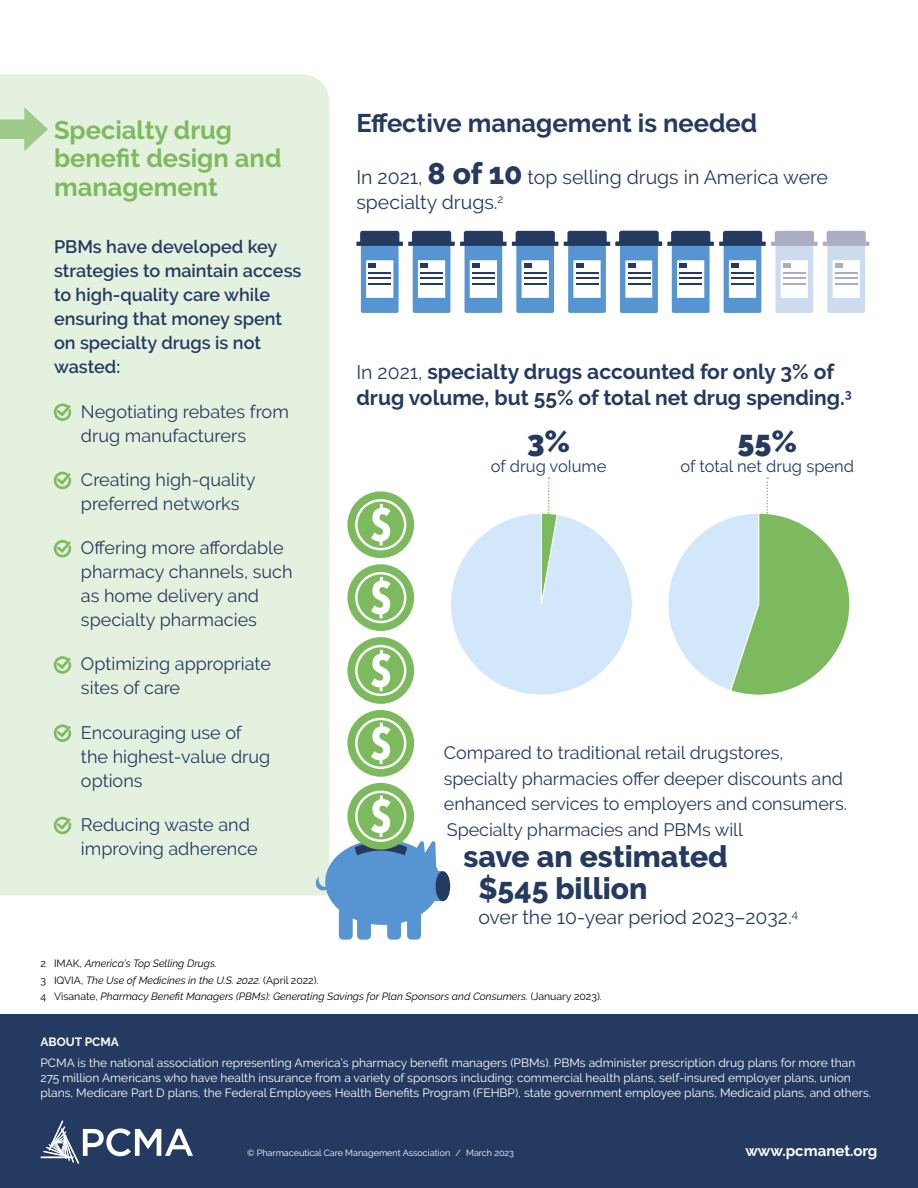
<style>
.page{position:relative;width:918px;height:1188px;background:#fff}
.page>*{position:absolute;margin:0;border:0;box-sizing:border-box;transform-origin:0 0}
.t1{font:900 30.15px "Raleway";color:#243a60}
.t2{font:800 30px/31.5px "Raleway";color:#243a60}
.t3{font:700 25.5px/28.5px "Raleway";color:#7dba5e}
.t4{font:700 25.5px "Raleway";color:#243a60}
.t5{font:700 21px/25.5px "Raleway";color:#243a60}
.t6{font:19.5px/25.5px "Raleway";color:#243a60}
.t7{font:18px/24px "Raleway";color:#243a60}
.t8{font:600 18px/24px "Raleway";color:#243a60}
.t9{font:16.5px "Raleway";color:#243a60}
.t10{font:700 15px "Raleway";color:#fff}
.t11{font:12px/15px "Raleway";color:#fff}
.t12{font:700 12px "Raleway";color:#fff}
.t13{font:italic 10.5px/17px "Raleway";color:#000}
.t14{font:9px "Raleway";color:#fff}
.s1{font-weight:800;font-size:30px}
.s2{font-weight:400;font-size:19.5px}
.s3{font-style:normal}
</style>
<div class="page">
<div style="left:0;top:1014px;width:918px;height:174px;background:#243a60"></div>
<hr style="left:40px;top:1156px;width:34px;height:2px;background:#fff">
<svg style="left:43px;top:1120px;width:150px;height:44px"></svg>
<svg style="left:356px;top:242px;width:47px;height:4px"></svg>
<svg style="left:360px;top:231px;width:39px;height:82px"></svg>
<svg style="left:408px;top:242px;width:47px;height:4px"></svg>
<svg style="left:412px;top:231px;width:39px;height:82px"></svg>
<svg style="left:460px;top:242px;width:47px;height:4px"></svg>
<svg style="left:464px;top:231px;width:39px;height:82px"></svg>
<svg style="left:512px;top:242px;width:46px;height:4px"></svg>
<svg style="left:516px;top:231px;width:39px;height:82px"></svg>
<svg style="left:564px;top:242px;width:46px;height:4px"></svg>
<svg style="left:567px;top:231px;width:40px;height:82px"></svg>
<hr style="left:616px;top:242px;width:46px;height:4px;background:#243a60">
<svg style="left:619px;top:231px;width:40px;height:82px"></svg>
<svg style="left:667px;top:242px;width:47px;height:4px"></svg>
<svg style="left:671px;top:231px;width:39px;height:82px"></svg>
<svg style="left:719px;top:242px;width:47px;height:4px"></svg>
<svg style="left:723px;top:231px;width:39px;height:82px"></svg>
<svg style="left:771px;top:242px;width:47px;height:4px"></svg>
<svg style="left:775px;top:231px;width:39px;height:82px"></svg>
<svg style="left:823px;top:231px;width:46px;height:82px"></svg>
<div style="left:0;top:74px;width:329px;height:821px;background:#e5f1df"></div>
<svg style="left:54px;top:403px;width:17px;height:18px"></svg>
<svg style="left:54px;top:472px;width:17px;height:17px"></svg>
<svg style="left:54px;top:540px;width:17px;height:17px"></svg>
<svg style="left:54px;top:656px;width:17px;height:18px"></svg>
<svg style="left:54px;top:724px;width:17px;height:18px"></svg>
<svg style="left:54px;top:817px;width:17px;height:17px"></svg>
<div style="left:0;top:119px;width:34px;height:20px;background:#9eca8a"></div>
<svg style="left:24px;top:107px;width:24px;height:44px"></svg>
<div style="left:407px;top:908px;width:14px;height:32px;background:#5695d2;border-radius:4px"></div>
<div style="left:357px;top:908px;width:14px;height:32px;background:#5695d2;border-radius:4px"></div>
<div style="left:325px;top:839px;width:116px;height:86px;background:#5695d2;border-radius:50%"></div>
<div style="left:414px;top:871px;width:29px;height:30px;background:#5695d2"></div>
<div style="left:387px;top:908px;width:14px;height:32px;background:#5695d2;border-radius:4px"></div>
<div style="left:339px;top:908px;width:14px;height:32px;background:#5695d2;border-radius:4px"></div>
<div style="left:436px;top:871px;width:14px;height:30px;background:#243a60;border-radius:50%"></div>
<div style="left:347px;top:783px;width:67px;height:67px;background:#7dba5e;border-radius:50%"></div>
<svg style="left:355px;top:791px;width:51px;height:51px"></svg>
<svg style="left:358px;top:793px;width:46px;height:46px"></svg>
<svg style="left:355px;top:796px;width:81px;height:68px"></svg>
<div style="left:347px;top:710px;width:67px;height:67px;background:#7dba5e;border-radius:50%"></div>
<svg style="left:355px;top:718px;width:51px;height:51px"></svg>
<div style="left:358px;top:720px;width:46px;height:47px;background:#7dba5e;border-radius:50%"></div>
<svg style="left:371px;top:723px;width:20px;height:41px"></svg>
<div style="left:347px;top:637px;width:67px;height:67px;background:#7dba5e;border-radius:50%"></div>
<svg style="left:355px;top:645px;width:51px;height:51px"></svg>
<div style="left:358px;top:647px;width:46px;height:47px;background:#7dba5e;border-radius:50%"></div>
<svg style="left:371px;top:650px;width:20px;height:41px"></svg>
<div style="left:347px;top:564px;width:67px;height:67px;background:#7dba5e;border-radius:50%"></div>
<svg style="left:355px;top:572px;width:51px;height:51px"></svg>
<div style="left:358px;top:574px;width:46px;height:47px;background:#7dba5e;border-radius:50%"></div>
<svg style="left:371px;top:577px;width:20px;height:41px"></svg>
<div style="left:347px;top:491px;width:67px;height:67px;background:#7dba5e;border-radius:50%"></div>
<svg style="left:355px;top:499px;width:51px;height:51px"></svg>
<div style="left:358px;top:502px;width:46px;height:46px;background:#7dba5e;border-radius:50%"></div>
<svg style="left:371px;top:504px;width:20px;height:41px"></svg>
<svg style="left:316px;top:877px;width:11px;height:14px"></svg>
<svg style="left:451px;top:478px;width:181px;height:217px"></svg>
<svg style="left:668px;top:478px;width:182px;height:217px"></svg>
<h3 class="t3" style="left:54px;top:116px;width:229px">Specialty drug benefit design and management</h3>
<p class="t8" style="left:54px;top:235px;width:249px">PBMs have developed key strategies to maintain access to high-quality care while ensuring that money spent on specialty drugs is not wasted:</p>
<p class="t7" style="left:81px;top:399px;width:209px">Negotiating rebates from drug manufacturers</p>
<p class="t7" style="left:81px;top:468px;width:176px">Creating high-quality preferred networks</p>
<p class="t7" style="left:81px;top:536px;width:213px">Offering more affordable pharmacy channels, such as home delivery and specialty pharmacies</p>
<p class="t7" style="left:81px;top:652px;width:191px">Optimizing appropriate sites of care</p>
<p class="t7" style="left:81px;top:720px;width:191px">Encouraging use of the highest-value drug options</p>
<p class="t7" style="left:81px;top:813px;width:178px">Reducing waste and improving adherence</p>
<h3 class="t4" style="left:356px;top:108px;width:402px">Effective management is needed</h3>
<p class="t6" style="left:356px;top:164px;width:473px">In 2021, <span class="s1">8 of 10</span> top selling drugs in America were specialty drugs.<sup>2</sup></p>
<p class="t5" style="left:356px;top:359px;width:497px"><span class="s2">In 2021,</span> specialty drugs accounted for only 3% of drug volume, but 55% of total net drug spending.<sup>3</sup></p>
<h1 class="t1" style="left:527px;top:424px;width:45px">3%</h1>
<p class="t9" style="left:491px;top:457px;width:117px">of drug volume</p>
<h1 class="t1" style="left:737px;top:424px;width:61px">55%</h1>
<p class="t9" style="left:680px;top:457px;width:175px">of total net drug spend</p>
<p class="t7" style="left:444px;top:740px;width:405px;line-height:25.5px">Compared to traditional retail drugstores, specialty pharmacies offer deeper discounts and enhanced services to employers and consumers.<br>Specialty pharmacies and PBMs will</p>
<h2 class="t2" style="left:478px;top:841px;width:251px;text-indent:-15px">save an estimated $545 billion</h2>
<p class="t6" style="left:478px;top:904px;width:321px">over the 10-year period 2023–2032.<sup>4</sup></p>
<p class="t13" style="left:40px;top:954px;width:563px"><span class="s3">2 IMAK,</span> America’s Top Selling Drugs.<br><span class="s3">3 IQVIA,</span> The Use of Medicines in the U.S. 2022. <span class="s3">(April 2022).<br>4 Visanate,</span> Pharmacy Benefit Managers (PBMs): Generating Savings for Plan Sponsors and Consumers. <span class="s3">(January 2023).</span></p>
<p class="t12" style="left:40px;top:1034px;width:80px">ABOUT PCMA</p>
<p class="t11" style="left:40px;top:1056px;width:832px">PCMA is the national association representing America’s pharmacy benefit managers (PBMs). PBMs administer prescription drug plans for more than<br>275 million Americans who have health insurance from a variety of sponsors including: commercial health plans, self-insured employer plans, union plans, Medicare Part D plans, the Federal Employees Health Benefits Program (FEHBP), state government employee plans, Medicaid plans, and others.</p>
<p class="t14" style="left:247px;top:1147px;width:269px">© Pharmaceutical Care Management Association / March 2023</p>
<p class="t10" style="left:745px;top:1142px;width:134px">www.pcmanet.org</p>
</div>
